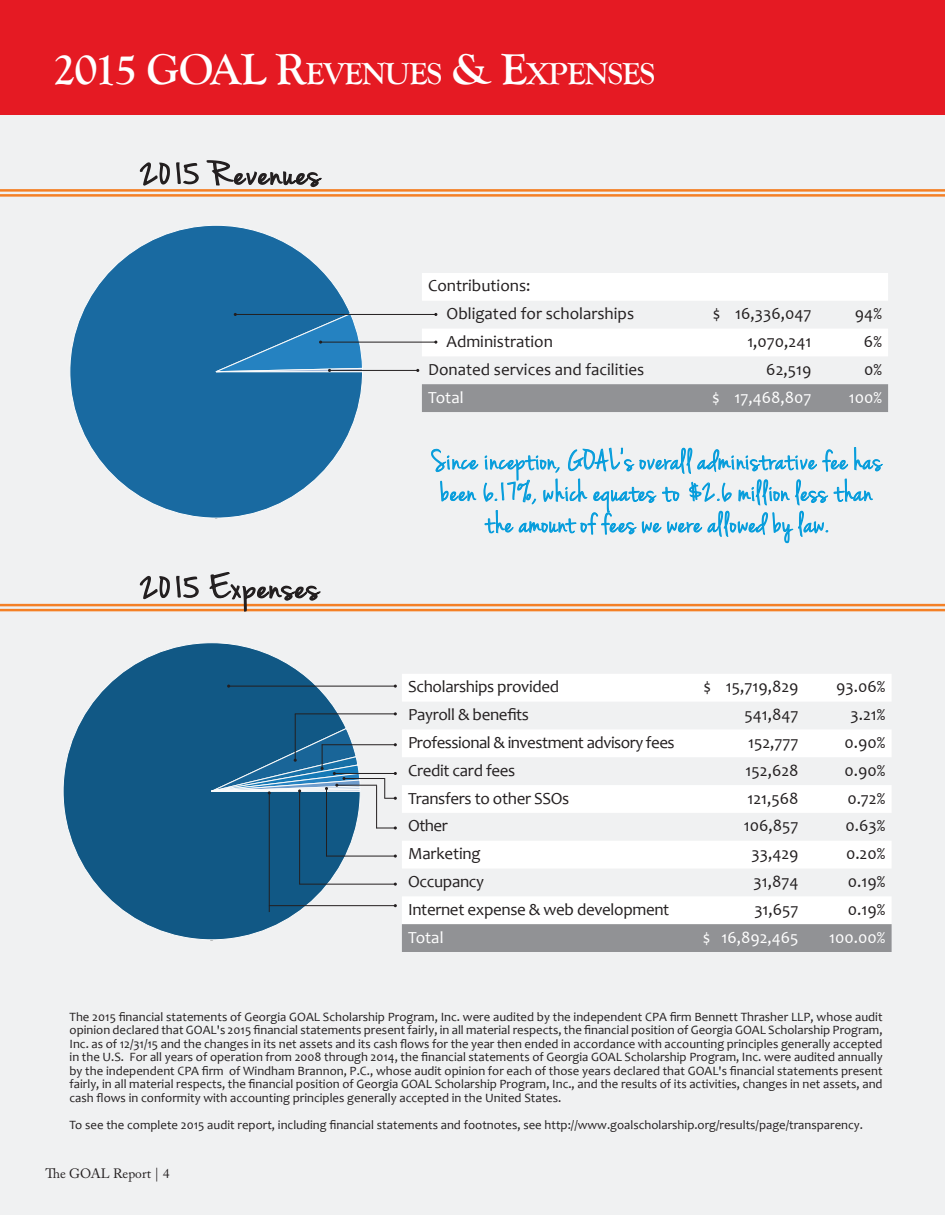
<style>
.page{position:relative;width:945px;height:1215px;background:#fff}
.page>*{position:absolute;margin:0;border:0;box-sizing:border-box;transform-origin:0 0}
.t1{font:700 31.5px "Goudy Old Style T";letter-spacing:-.03em;color:#fff}
.t2{font:30px/31.5px "Jenna Sue";letter-spacing:.04em;color:#069ddc;text-align:center}
.t3{font:16.95px/27.8px "Candara";letter-spacing:-.01em;color:#231f20}
.t4{font:16.95px "Candara";color:#fff}
.t5{font:16.95px "Candara";letter-spacing:-.03em;color:#231f20}
.t6{font:13.5px "Adobe Caslon Pro";color:#231f20}
.t7{font:12.75px/13.5px "Candara";color:#231f20;text-align:justify}
.s1{font-size:45px}
</style>
<div class="page">
<div style="left:0;top:107px;width:945px;height:1108px;background:#f0f1f2"></div>
<div style="left:0;top:0;width:945px;height:114px;background:#e51a23"></div>
<svg style="left:139px;top:162px;width:60px;height:24px"></svg>
<svg style="left:206px;top:160px;width:116px;height:28px"></svg>
<hr style="left:0;top:189px;width:945px;height:3px;background:#f48026">
<hr style="left:0;top:194px;width:945px;height:3px;background:#f48026">
<hr style="left:0;top:604px;width:945px;height:2px;background:#f48026">
<hr style="left:0;top:609px;width:945px;height:2px;background:#f48026">
<div style="left:422px;top:384px;width:466px;height:28px;background:#919295"></div>
<svg style="left:70px;top:225px;width:292px;height:294px"></svg>
<hr style="left:235px;top:314px;width:201px;height:1px;background:#231f20">
<hr style="left:321px;top:342px;width:115px;height:1px;background:#231f20">
<svg style="left:422px;top:273px;width:466px;height:83px"></svg>
<hr style="left:330px;top:370px;width:88px;height:1px;background:#231f20">
<svg style="left:212px;top:313px;width:151px;height:60px;background:#327fb3"></svg>
<svg style="left:402px;top:674px;width:489px;height:250px;fill:#fff"></svg>
<div style="left:402px;top:924px;width:490px;height:28px;background:#919295"></div>
<svg style="left:63px;top:643px;width:298px;height:298px"></svg>
<hr style="left:229px;top:686px;width:166px;height:1px;background:#231f20">
<hr style="left:295px;top:713px;width:100px;height:1px;background:#231f20">
<hr style="left:295px;top:714px;width:1px;height:46px;background:#231f20">
<hr style="left:322px;top:744px;width:73px;height:1px;background:#231f20">
<hr style="left:334px;top:773px;width:61px;height:1px;background:#231f20">
<hr style="left:344px;top:778px;width:41px;height:1px;background:#231f20">
<svg style="left:384px;top:772px;width:13px;height:28px"></svg>
<hr style="left:337px;top:785px;width:40px;height:1px;background:#231f20">
<hr style="left:376px;top:785px;width:1px;height:43px;background:#231f20">
<svg style="left:376px;top:826px;width:21px;height:4px"></svg>
<hr style="left:326px;top:856px;width:69px;height:1px;background:#231f20">
<hr style="left:326px;top:789px;width:1px;height:67px;background:#231f20">
<hr style="left:299px;top:884px;width:96px;height:1px;background:#231f20">
<hr style="left:299px;top:791px;width:1px;height:93px;background:#231f20">
<hr style="left:269px;top:905px;width:126px;height:1px;background:#231f20">
<hr style="left:269px;top:793px;width:1px;height:119px;background:#231f20">
<svg style="left:181px;top:727px;width:180px;height:71px;background:#33729a"></svg>
<svg style="left:139px;top:575px;width:60px;height:25px"></svg>
<svg style="left:208px;top:572px;width:114px;height:40px"></svg>
<svg style="left:431px;top:447px;width:452px;height:97px"></svg>
<h1 class="t1" style="left:53px;top:56px;width:604px"><span class="s1">2015 GOAL R</span>EVENUES <span class="s1">&amp; E</span>XPENSES</h1>
<h3 class="t3" style="left:447px;top:272px;width:189px;text-indent:-18px">Contributions:<br>Obligated for scholarships</h3>
<h3 class="t3" style="left:713px;top:300px;width:100px">$ 16,336,047</h3>
<h3 class="t3" style="left:855px;top:300px;width:28px">94%</h3>
<h3 class="t3" style="left:447px;top:328px;width:108px">Administration</h3>
<h3 class="t3" style="left:747px;top:328px;width:66px">1,070,241</h3>
<h3 class="t3" style="left:864px;top:328px;width:19px">6%</h3>
<h3 class="t3" style="left:428px;top:355px;width:218px">Donated services and facilities</h3>
<h3 class="t3" style="left:766px;top:355px;width:47px">62,519</h3>
<h3 class="t3" style="left:864px;top:355px;width:19px">0%</h3>
<h3 class="t4" style="left:428px;top:387px;width:37px">Total</h3>
<h3 class="t4" style="left:712px;top:387px;width:101px">$ 17,468,807</h3>
<h3 class="t4" style="left:849px;top:387px;width:35px">100%</h3>
<h2 class="t2" style="left:432px;top:446px;width:451px">Since inception, GOAL's overall administrative fee has been 6.17%, which equates to $2.6 million less than the amount of fees we were allowed by law.</h2>
<h3 class="t3" style="left:408px;top:673px;width:153px">Scholarships provided</h3>
<h3 class="t3" style="left:704px;top:673px;width:97px">$ 15,719,829</h3>
<h3 class="t3" style="left:836px;top:673px;width:51px">93.06%</h3>
<h3 class="t3" style="left:408px;top:701px;width:123px">Payroll &amp; benefits</h3>
<h3 class="t3" style="left:745px;top:701px;width:56px">541,847</h3>
<h3 class="t3" style="left:851px;top:701px;width:36px">3.21%</h3>
<h3 class="t5" style="left:408px;top:732px;width:268px">Professional &amp; investment advisory fees</h3>
<h3 class="t3" style="left:748px;top:728px;width:52px">152,777</h3>
<h3 class="t3" style="left:845px;top:728px;width:42px">0.90%</h3>
<h3 class="t3" style="left:408px;top:756px;width:109px">Credit card fees</h3>
<h3 class="t3" style="left:746px;top:756px;width:55px">152,628</h3>
<h3 class="t3" style="left:845px;top:756px;width:42px">0.90%</h3>
<h3 class="t3" style="left:408px;top:784px;width:163px">Transfers to other SSOs</h3>
<h3 class="t3" style="left:748px;top:784px;width:53px">121,568</h3>
<h3 class="t3" style="left:847px;top:784px;width:40px">0.72%</h3>
<h3 class="t3" style="left:408px;top:812px;width:41px">Other</h3>
<h3 class="t3" style="left:744px;top:812px;width:56px">106,857</h3>
<h3 class="t3" style="left:846px;top:812px;width:41px">0.63%</h3>
<h3 class="t3" style="left:408px;top:840px;width:74px">Marketing</h3>
<h3 class="t3" style="left:752px;top:840px;width:49px">33,429</h3>
<h3 class="t3" style="left:846px;top:840px;width:41px">0.20%</h3>
<h3 class="t3" style="left:408px;top:867px;width:78px">Occupancy</h3>
<h3 class="t3" style="left:754px;top:867px;width:46px">31,874</h3>
<h3 class="t3" style="left:848px;top:867px;width:39px">0.19%</h3>
<h3 class="t3" style="left:408px;top:895px;width:263px">Internet expense &amp; web development</h3>
<h3 class="t3" style="left:754px;top:895px;width:46px">31,657</h3>
<h3 class="t3" style="left:848px;top:895px;width:39px">0.19%</h3>
<h3 class="t4" style="left:408px;top:926px;width:37px">Total</h3>
<h3 class="t4" style="left:703px;top:926px;width:97px">$ 16,892,465</h3>
<h3 class="t4" style="left:829px;top:926px;width:58px">100.00%</h3>
<p class="t7" style="left:70px;top:1010px;width:815px">The 2015 financial statements of Georgia GOAL Scholarship Program, Inc. were audited by the independent CPA firm Bennett Thrasher LLP, whose audit opinion declared that GOAL's 2015 financial statements present fairly, in all material respects, the financial position of Georgia GOAL Scholarship Program, Inc. as of 12/31/15 and the changes in its net assets and its cash flows for the year then ended in accordance with accounting principles generally accepted in the U.S. For all years of operation from 2008 through 2014, the financial statements of Georgia GOAL Scholarship Program, Inc. were audited annually by the independent CPA firm of Windham Brannon, P.C., whose audit opinion for each of those years declared that GOAL's financial statements present fairly, in all material respects, the financial position of Georgia GOAL Scholarship Program, Inc., and the results of its activities, changes in net assets, and cash flows in conformity with accounting principles generally accepted in the United States.</p>
<p class="t7" style="left:70px;top:1118px;width:795px">To see the complete 2015 audit report, including financial statements and footnotes, see http://www.goalscholarship.org/results/page/transparency.</p>
<p class="t6" style="left:45px;top:1165px;width:126px">The GOAL Report | 4</p>
</div>
